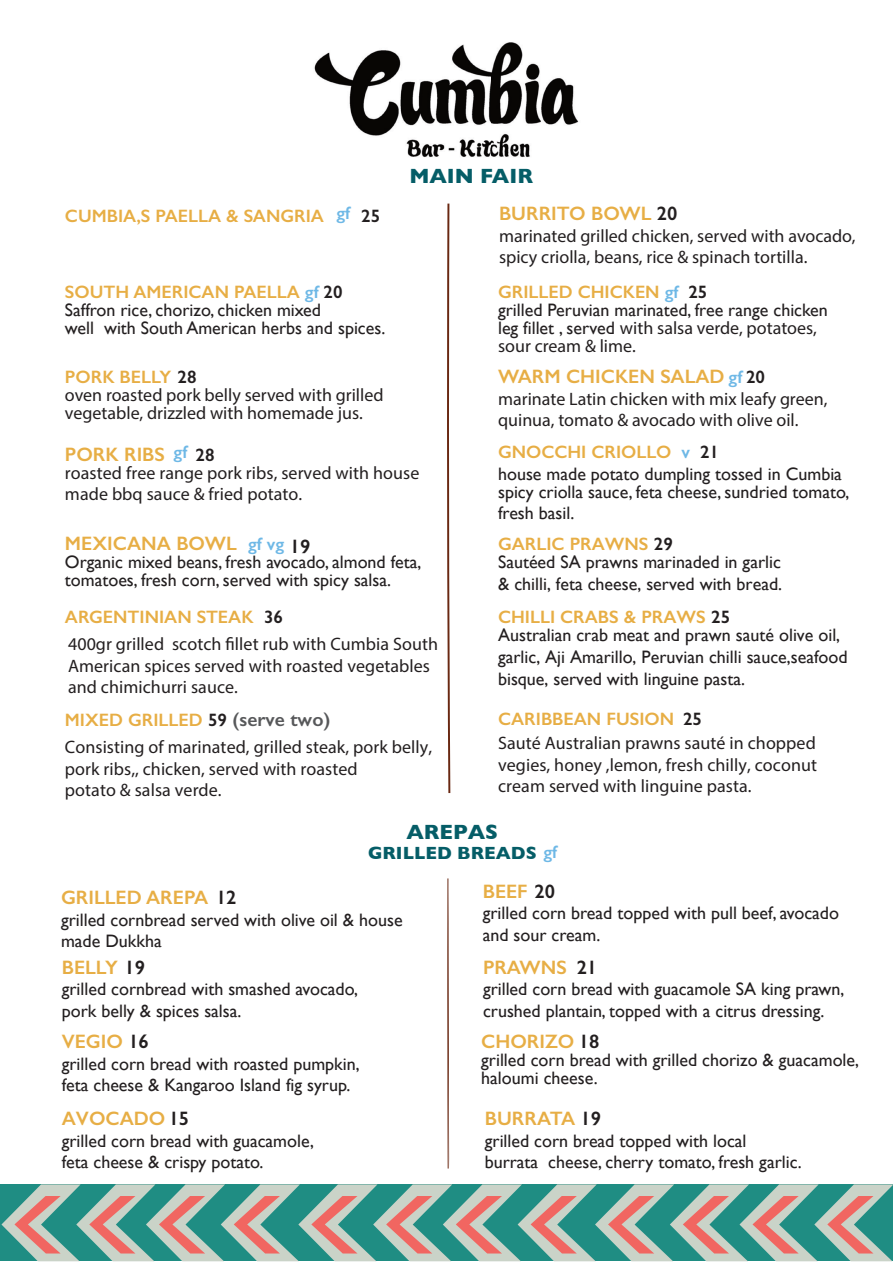
<style>
.page{position:relative;width:893px;height:1263px;background:#fff}
.page>*{position:absolute;margin:0;border:0;box-sizing:border-box;transform-origin:0 0}
.t1{font:700 21px "Gill Sans";color:#055d67}
.t2{font:600 19.5px "Gill Sans";color:#e7ae45}
.t3{font:18px/21.6px "Gill Sans";color:#231f20}
.t4{font:18px/21.6px "Myriad Pro";letter-spacing:.005em;color:#231f20}
.t5{font:600 18px "Gill Sans";color:#e7ae45}
.t6{font:700 18px "Gill Sans";color:#055d67}
.t7{font:600 18px "Gill Sans";color:#231f20}
.t8{font:600 18px "Gill Sans";color:#6eb8e6}
.s1{color:#231f20}
.s2{font-weight:600;color:#e7ae45}
.s3{font-weight:600;color:#6eb8e6}
.s4{font-weight:600}
.s5{font-family:"Gill Sans"}
.s6{font-size:18px;color:#6eb8e6}
.s7{font-size:18px;color:#231f20}
.s8{font-size:19.5px;color:#57585a}
</style>
<div class="page">
<img style="left:314px;top:42px;width:265px;height:116px">
<svg style="left:1px;top:1184px;width:892px;height:77px;background:#80a399"></svg>
<svg style="left:447px;top:878px;width:2px;height:291px"></svg>
<svg style="left:447px;top:203px;width:4px;height:591px"></svg>
<p class="t5" style="left:65px;top:206px;width:317px">CUMBIA,S PAELLA &amp; SANGRIA <sup>gf</sup> <span class="s1">25</span></p>
<p class="t3" style="left:65px;top:285px;width:322px;line-height:18px"><span class="s2">SOUTH AMERICAN PAELLA</span> <span class="s3">gf</span> <span class="s4">20<br></span>Saffron rice, chorizo, chicken mixed<br>well with South American herbs and spices.</p>
<p class="t5" style="left:65px;top:367px;width:133px">PORK BELLY <span class="s1">28</span></p>
<p class="t4" style="left:65px;top:388px;width:320px;line-height:18px">oven roasted pork belly served with grilled vegetable, drizzled with homemade jus.</p>
<p class="t1" style="left:409px;top:163px;width:125px">MAIN FAIR</p>
<p class="t2" style="left:499px;top:203px;width:180px">BURRITO BOWL <span class="s1">20</span></p>
<p class="t4" style="left:499px;top:226px;width:358px">marinated grilled chicken, served with avocado, spicy criolla, beans, rice &amp; spinach tortilla.</p>
<p class="t3" style="left:498px;top:285px;width:331px;line-height:18px"><span class="s2">GRILLED CHICKEN</span> <span class="s3">gf</span> <span class="s4">25<br></span>grilled Peruvian marinated, free range chicken</p>
<p class="t4" style="left:498px;top:321px;width:320px;line-height:18px"><span class="s5">leg fillet , served</span> with salsa verde, potatoes, sour cream &amp; lime.</p>
<p class="t2" style="left:498px;top:366px;width:268px">WARM CHICKEN SALAD <span class="s6">gf</span> <span class="s7">20</span></p>
<p class="t4" style="left:498px;top:389px;width:331px">marinate Latin chicken with mix leafy green, quinua, tomato &amp; avocado with olive oil.</p>
<p class="t8" style="left:174px;top:442px;width:15px">gf</p>
<p class="t2" style="left:65px;top:443px;width:102px">PORK RIBS</p>
<p class="t7" style="left:196px;top:444px;width:21px">28</p>
<p class="t4" style="left:65px;top:463px;width:356px">roasted free range pork ribs, served with house made bbq sauce &amp; fried potato.</p>
<p class="t2" style="left:65px;top:533px;width:247px">MEXICANA BOWL <span class="s6">gf vg</span> <span class="s1">19</span></p>
<p class="t3" style="left:65px;top:555px;width:358px;line-height:18px">Organic mixed beans, fresh avocado, almond feta, tomatoes, fresh corn, served with spicy salsa.</p>
<p class="t3" style="left:498px;top:443px;width:345px"><span class="s2">GNOCCHI CRIOLLO</span> <span class="s3">v</span> <span class="s4">21<br></span>house made potato dumpling tossed in Cumbia</p>
<p class="t3" style="left:498px;top:482px;width:353px">spicy criolla sauce, feta cheese, sundried tomato, fresh basil.</p>
<p class="t3" style="left:498px;top:537px;width:284px;line-height:18px"><span class="s2">GARLIC PRAWNS</span> <span class="s4">29<br></span>Sautéed SA prawns marinaded in garlic</p>
<p class="t3" style="left:498px;top:575px;width:286px">&amp; chilli, feta cheese, served with bread.</p>
<p class="t3" style="left:498px;top:610px;width:344px;line-height:18px"><span class="s2">CHILLI CRABS &amp; PRAWS</span> <span class="s4">25<br></span>Australian crab meat and prawn sauté olive oil,</p>
<p class="t3" style="left:498px;top:647px;width:351px">garlic, Aji Amarillo, Peruvian chilli sauce,seafood bisque, served with linguine pasta.</p>
<p class="t5" style="left:65px;top:607px;width:220px">ARGENTINIAN STEAK <span class="s1">36</span></p>
<p class="t4" style="left:68px;top:635px;width:372px">400gr grilled scotch fillet rub with Cumbia South<br>American spices served with roasted vegetables and chimichurri sauce.</p>
<p class="t5" style="left:65px;top:710px;width:267px">MIXED GRILLED <span class="s1">59</span> <span class="s8">(serve two)</span></p>
<p class="t4" style="left:65px;top:738px;width:369px">Consisting of marinated, grilled steak, pork belly, pork ribs,, chicken, served with roasted<br>potato &amp; salsa verde.</p>
<p class="t1" style="left:406px;top:819px;width:93px">AREPAS</p>
<p class="t5" style="left:498px;top:709px;width:205px">CARIBBEAN FUSION <span class="s1">25</span></p>
<p class="t4" style="left:498px;top:734px;width:320px;text-align:justify">Sauté Australian prawns sauté in chopped vegies, honey ,lemon, fresh chilly, coconut cream served with linguine pasta.</p>
<p class="t6" style="left:368px;top:842px;width:191px">GRILLED BREADS <span class="s3">gf</span></p>
<p class="t2" style="left:61px;top:887px;width:177px">GRILLED AREPA <span class="s1">12</span></p>
<p class="t3" style="left:61px;top:910px;width:343px">grilled cornbread served with olive oil &amp; house made Dukkha</p>
<p class="t2" style="left:62px;top:956px;width:85px">BELLY <span class="s1">19</span></p>
<p class="t3" style="left:62px;top:980px;width:298px">grilled cornbread with smashed avocado, pork belly &amp; spices salsa.</p>
<p class="t2" style="left:62px;top:1031px;width:89px">VEGIO <span class="s1">16</span></p>
<p class="t3" style="left:62px;top:1054px;width:299px">grilled corn bread with roasted pumpkin, feta cheese &amp; Kangaroo Island fig syrup.</p>
<p class="t2" style="left:62px;top:1108px;width:129px">AVOCADO <span class="s1">15</span></p>
<p class="t3" style="left:62px;top:1131px;width:254px">grilled corn bread with guacamole, feta cheese &amp; crispy potato.</p>
<p class="t2" style="left:483px;top:880px;width:74px">BEEF <span class="s1">20</span></p>
<p class="t3" style="left:483px;top:904px;width:358px">grilled corn bread topped with pull beef, avocado and sour cream.</p>
<p class="t2" style="left:483px;top:956px;width:116px">PRAWNS <span class="s1">21</span></p>
<p class="t3" style="left:483px;top:980px;width:363px">grilled corn bread with guacamole SA king prawn, crushed plantain, topped with a citrus dressing.</p>
<p class="t2" style="left:481px;top:1031px;width:120px">CHORIZO <span class="s1">18</span></p>
<p class="t3" style="left:481px;top:1052px;width:379px;line-height:18px">grilled corn bread with grilled chorizo &amp; guacamole, haloumi cheese.</p>
<p class="t2" style="left:485px;top:1108px;width:118px">BURRATA <span class="s1">19</span></p>
<p class="t3" style="left:485px;top:1131px;width:318px">grilled corn bread topped with local burrata cheese, cherry tomato, fresh garlic.</p>
</div>
